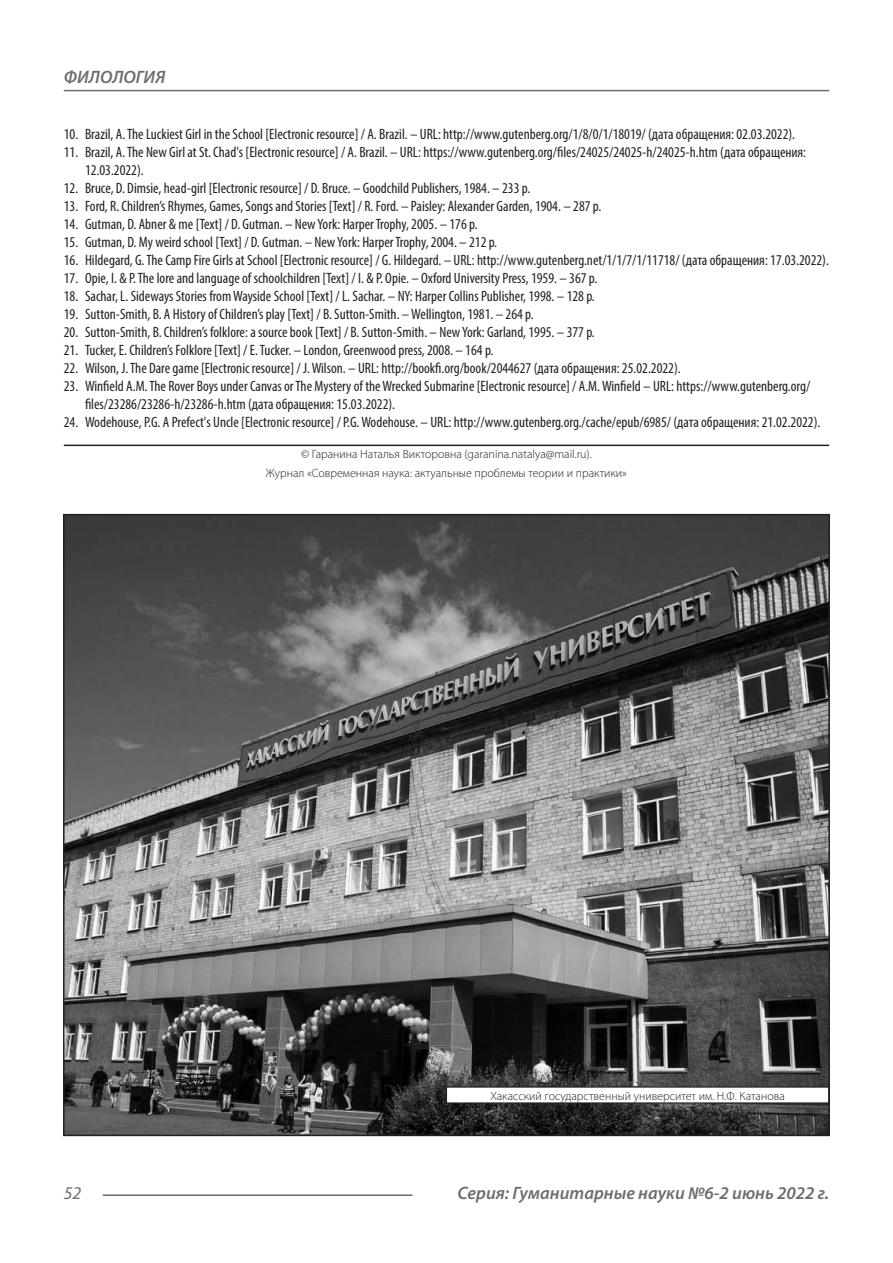
<style>
.page{position:relative;width:893px;height:1263px;background:#fff}
.page>*{position:absolute;margin:0;border:0;box-sizing:border-box;transform-origin:0 0}
.t1{font:italic 600 18px "Myriad Pro";color:#6c6d70}
.t2{font:italic 18px "Myriad Pro";color:#6c6d70}
.t3{font:condensed 15px/18px "Myriad Pro";color:#231f20}
.Автор_копирайт{font:300 12px "Myriad Pro";color:#231f20}
</style>
<div class="page">
<hr style="left:103px;top:1194px;width:309px;height:2px;background:#6c6d70">
<hr style="left:64px;top:90px;width:765px;height:1px;background:#6c6d70">
<hr style="left:64px;top:445px;width:765px;height:1px;background:#231f20">
<img style="left:66px;top:517px;width:761px;height:616px">
<div style="left:446px;top:1087px;width:383px;height:16px;background:#fff"></div>
<div style="left:446px;top:1086px;width:383px;height:17px;border:1px solid #231f20"></div>
<p class="t1" style="left:64px;top:66px;width:103px">ФИЛОЛОГИЯ</p>
<p class="t3" style="left:64px;top:125px;width:733px">10. Brazil, A. The Luckiest Girl in the School [Electronic resource] / A. Brazil. – URL: http://www.gutenberg.org/1/8/0/1/18019/ (дата обращения: 02.03.2022).</p>
<p class="t3" style="left:85px;top:143px;width:723px;text-indent:-21px">11. Brazil, A. The New Girl at St. Chad's [Electronic resource] / A. Brazil. – URL: https://www.gutenberg.org/files/24025/24025-h/24025-h.htm (дата обращения:<br>12.03.2022).</p>
<p class="t3" style="left:64px;top:179px;width:468px">12. Bruce, D. Dimsie, head-girl [Electronic resource] / D. Bruce. – Goodchild Publishers, 1984. – 233 p.</p>
<p class="t3" style="left:64px;top:197px;width:539px">13. Ford, R. Children’s Rhymes, Games, Songs and Stories [Text] / R. Ford. – Paisley: Alexander Garden, 1904. – 287 p.</p>
<p class="t3" style="left:64px;top:215px;width:415px">14. Gutman, D. Abner &amp; me [Text] / D. Gutman. – New York: Harper Trophy, 2005. – 176 p.</p>
<p class="t3" style="left:64px;top:233px;width:435px">15. Gutman, D. My weird school [Text] / D. Gutman. – New York: Harper Trophy, 2004. – 212 p.</p>
<p class="t3" style="left:64px;top:251px;width:767px">16. Hildegard, G. The Camp Fire Girls at School [Electronic resource] / G. Hildegard. – URL: http://www.gutenberg.net/1/1/7/1/11718/ (дата обращения: 17.03.2022).</p>
<p class="t3" style="left:64px;top:269px;width:535px">17. Opie, I. &amp; P. The lore and language of schoolchildren [Text] / I. &amp; P. Opie. – Oxford University Press, 1959. – 367 p.</p>
<p class="t3" style="left:64px;top:287px;width:532px">18. Sachar, L. Sideways Stories from Wayside School [Text] / L. Sachar. – NY: Harper Collins Publisher, 1998. – 128 p.</p>
<p class="t3" style="left:64px;top:305px;width:471px">19. Sutton-Smith, B. A History of Children’s play [Text] / B. Sutton-Smith. – Wellington, 1981. – 264 p.</p>
<p class="t3" style="left:64px;top:323px;width:532px">20. Sutton-Smith, B. Children’s folklore: a source book [Text] / B. Sutton-Smith. – New York: Garland, 1995. – 377 p.</p>
<p class="t3" style="left:64px;top:341px;width:431px">21. Tucker, E. Children’s Folklore [Text] / E. Tucker. – London, Greenwood press, 2008. – 164 p.</p>
<p class="t3" style="left:64px;top:359px;width:618px">22. Wilson, J. The Dare game [Electronic resource] / J. Wilson. – URL: http://bookfi.org/book/2044627 (дата обращения: 25.02.2022).</p>
<p class="t3" style="left:85px;top:377px;width:727px;text-indent:-21px">23. Winfield A.M. The Rover Boys under Canvas or The Mystery of the Wrecked Submarine [Electronic resource] / A.M. Winfield – URL: https://www.gutenberg.org/ files/23286/23286-h/23286-h.htm (дата обращения: 15.03.2022).</p>
<p class="t3" style="left:64px;top:413px;width:758px">24. Wodehouse, P.G. A Prefect's Uncle [Electronic resource] / P.G. Wodehouse. – URL: http://www.gutenberg.org./cache/epub/6985/ (дата обращения: 21.02.2022).</p>
<p class="Автор_копирайт" style="left:301px;top:446px;width:292px">© Гаранина Наталья Викторовна (garanina.natalya@mail.ru).</p>
<p class="Автор_копирайт" style="left:266px;top:466px;width:363px">Журнал «Современная наука: актуальные проблемы теории и практики»</p>
<p class="Автор_копирайт" style="left:490px;top:1088px;width:296px">Хакасский государственный университет им. Н.Ф. Катанова</p>
<p class="t2" style="left:64px;top:1182px;width:19px">52</p>
<p class="t1" style="left:457px;top:1182px;width:373px">Серия: Гуманитарные науки №6-2 июнь 2022 г.</p>
</div>
